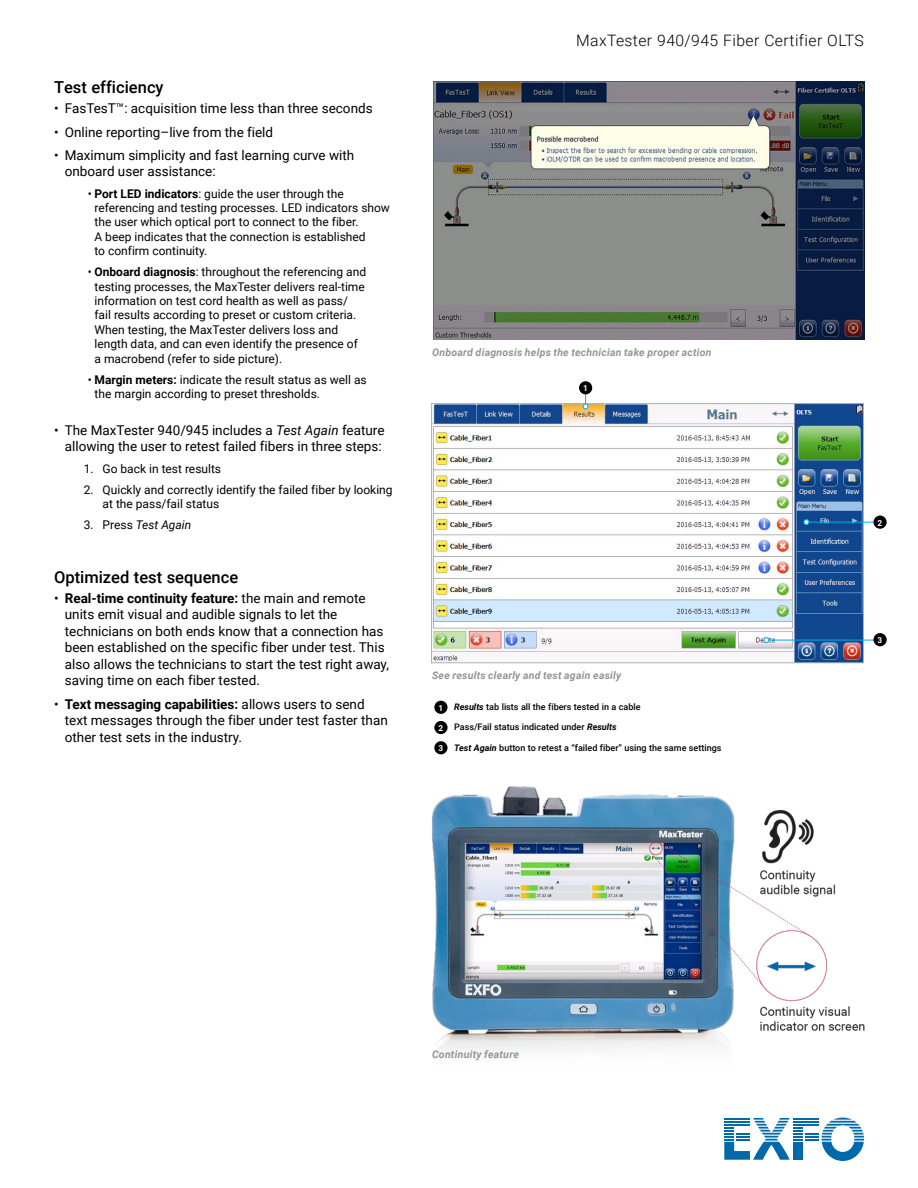
<style>
.page{position:relative;width:918px;height:1188px;background:#fff}
.page>*{position:absolute;margin:0;border:0;box-sizing:border-box;transform-origin:0 0}
.Sous-titre_1{font:500 16.5px "Roboto";color:#000}
.t1{font:300 15.75px "Roboto";letter-spacing:.025em;color:#000}
.t2{font:13.5px/16.5px "Roboto";color:#000}
.t3{font:12px/14.4px "Roboto";color:#000}
.t4{font:italic 12px "Roboto";color:#000}
.Légende_photo{font:italic 700 10.5px "Roboto";letter-spacing:.025em;color:#939598}
.Légende_produit{font:500 9px "Roboto";color:#000}
.Numbering_product{font:700 8.25px "Roboto";color:#fff}
.s1{font-weight:700}
.s2{font-style:italic}
.s3{font-style:normal}
.s4{font-weight:700;font-style:italic}
</style>
<div class="page">
<svg style="left:724px;top:1118px;width:140px;height:43px"></svg>
<hr style="left:724px;top:1124px;width:26px;height:2px;background:#0069aa">
<img style="left:434px;top:81px;width:430px;height:258px">
<img style="left:433px;top:405px;width:429px;height:256px">
<div style="left:431px;top:403px;width:433px;height:260px;border:1px solid #b1b4b6"></div>
<hr style="left:808px;top:522px;width:68px;height:1px;background:#00aeef">
<svg style="left:804px;top:519px;width:5px;height:6px"></svg>
<hr style="left:768px;top:640px;width:108px;height:1px;background:#00aeef">
<svg style="left:764px;top:637px;width:5px;height:6px"></svg>
<svg style="left:583px;top:394px;width:5px;height:15px"></svg>
<div style="left:434px;top:701px;width:14px;height:13px;background:#000;border-radius:50%"></div>
<div style="left:434px;top:721px;width:14px;height:13px;background:#000;border-radius:50%"></div>
<div style="left:434px;top:741px;width:14px;height:13px;background:#000;border-radius:50%"></div>
<div style="left:579px;top:381px;width:13px;height:13px;background:#000;border-radius:50%"></div>
<div style="left:873px;top:516px;width:14px;height:13px;background:#000;border-radius:50%"></div>
<div style="left:873px;top:633px;width:14px;height:13px;background:#000;border-radius:50%"></div>
<img style="left:431px;top:786px;width:434px;height:265px">
<p class="Sous-titre_1" style="left:54px;top:76px;width:111px">Test efficiency</p>
<p class="t2" style="left:54px;top:100px;width:320px">• FasTesT™: acquisition time less than three seconds</p>
<p class="t2" style="left:54px;top:123px;width:221px">• Online reporting–live from the field</p>
<p class="t2" style="left:65px;top:146px;width:291px;text-indent:-11px">• Maximum simplicity and fast learning curve with onboard user assistance:</p>
<p class="t3" style="left:94px;top:186px;width:297px;text-indent:-7px">• <span class="s1">Port LED indicators</span>: guide the user through the referencing and testing processes. LED indicators show the user which optical port to connect to the fiber.<br>A beep indicates that the connection is established<br>to confirm continuity.</p>
<p class="t3" style="left:94px;top:264px;width:273px;text-indent:-7px">• <span class="s1">Onboard diagnosis</span>: throughout the referencing and testing processes, the MaxTester delivers real-time information on test cord health as well as pass/ fail results according to preset or custom criteria.<br>When testing, the MaxTester delivers loss and length data, and can even identify the presence of a macrobend (refer to side picture).</p>
<p class="t3" style="left:94px;top:372px;width:274px;text-indent:-7px">• <span class="s1">Margin meters:</span> indicate the result status as well as the margin according to preset thresholds.</p>
<p class="t2" style="left:54px;top:421px;width:332px;text-align:center">• The MaxTester 940/945 includes a <span class="s2">Test Again</span> feature allowing the user to retest failed fibers in three steps:</p>
<p class="t3" style="left:84px;top:461px;width:139px">1. Go back in test results</p>
<p class="t3" style="left:103px;top:482px;width:292px;text-indent:-19px">2. Quickly and correctly identify the failed fiber by looking at the pass/fail status</p>
<p class="t4" style="left:84px;top:517px;width:109px"><span class="s3">3. Press</span> Test Again</p>
<p class="Sous-titre_1" style="left:54px;top:565px;width:186px">Optimized test sequence</p>
<p class="t2" style="left:65px;top:589px;width:326px;text-indent:-11px">• <span class="s1">Real-time continuity feature:</span> the main and remote units emit visual and audible signals to let the technicians on both ends know that a connection has been established on the specific fiber under test. This also allows the technicians to start the test right away, saving time on each fiber tested.</p>
<p class="t2" style="left:65px;top:695px;width:325px;text-indent:-11px">• <span class="s1">Text messaging capabilities:</span> allows users to send text messages through the fiber under test faster than other test sets in the industry.</p>
<h2 class="t1" style="left:576px;top:30px;width:289px">MaxTester 940/945 Fiber Certifier OLTS</h2>
<p class="Légende_photo" style="left:432px;top:345px;width:281px">Onboard diagnosis helps the technician take proper action</p>
<p class="Numbering_product" style="left:583px;top:383px;width:6px">1</p>
<p class="Légende_photo" style="left:432px;top:668px;width:191px">See results clearly and test again easily</p>
<p class="Numbering_product" style="left:438px;top:702px;width:6px">1</p>
<p class="Légende_produit" style="left:454px;top:701px;width:188px"><span class="s4">Results</span> tab lists all the fibers tested in a cable</p>
<p class="Numbering_product" style="left:438px;top:722px;width:6px">2</p>
<p class="Légende_produit" style="left:454px;top:721px;width:164px">Pass/Fail status indicated under <span class="s4">Results</span></p>
<p class="Numbering_product" style="left:438px;top:743px;width:6px">3</p>
<p class="Légende_produit" style="left:454px;top:741px;width:269px"><span class="s4">Test Again</span> button to retest a “failed fiber” using the same settings</p>
<p class="Numbering_product" style="left:878px;top:517px;width:6px">2</p>
<p class="Numbering_product" style="left:878px;top:635px;width:6px">3</p>
<p class="Légende_photo" style="left:432px;top:1047px;width:88px">Continuity feature</p>
</div>
